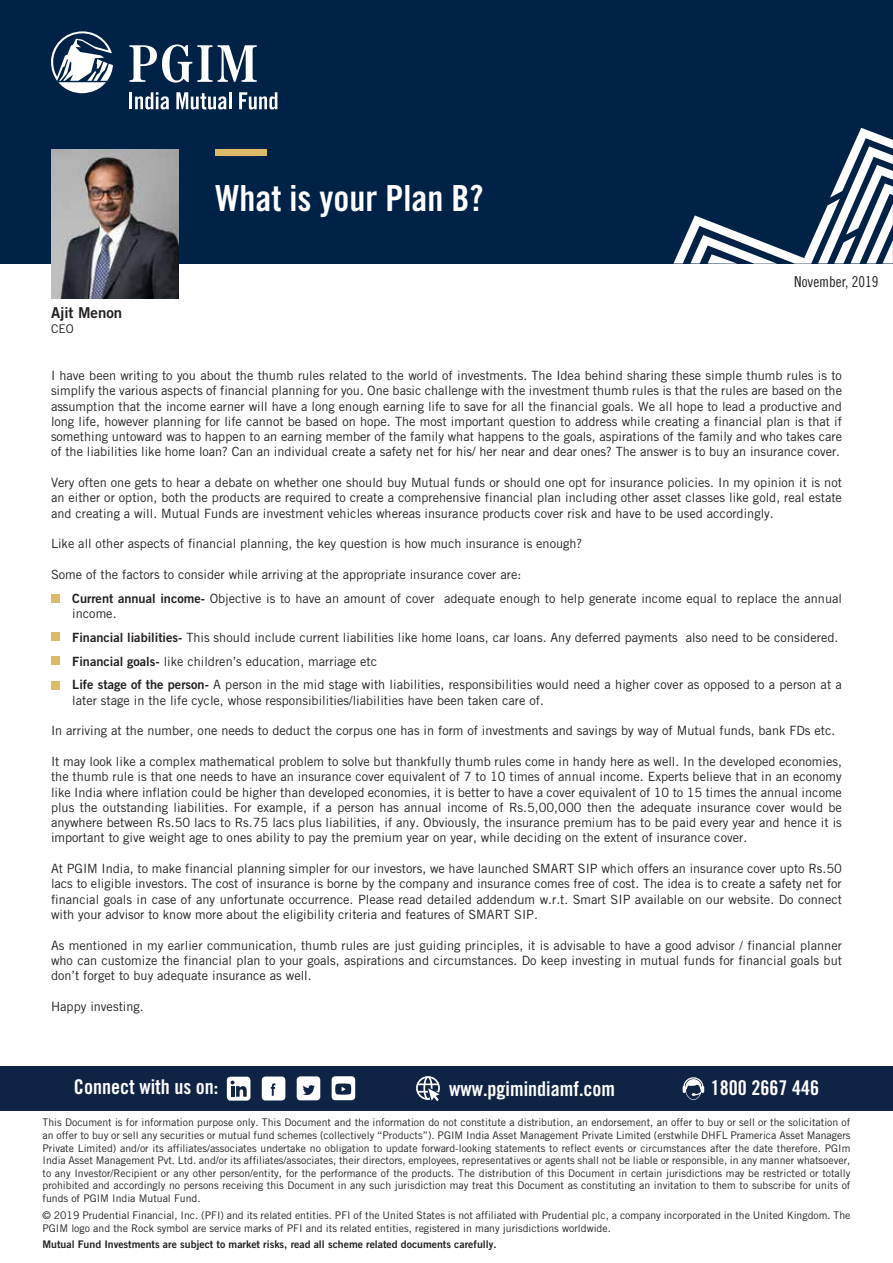
<style>
.page{position:relative;width:893px;height:1263px;background:#fff}
.page>*{position:absolute;margin:0;border:0;box-sizing:border-box;transform-origin:0 0}
.t1{font:700 condensed 36px "Prudential Modern";color:#fff}
.t2{font:700 condensed 20.4px "Prudential Modern";color:#fff}
.t3{font:condensed 15px "Prudential Modern";color:#231f20}
.t4{font:700 15px "Prudential Modern";color:#231f20}
.t5{font:500 12.75px/15.3px "Prudential Modern";color:#231f20;text-align:justify}
.t6{font:500 12px "Prudential Modern";color:#231f20}
.t7{font:500 10.5px/12.6px "Prudential Modern";color:#231f20;text-align:justify}
.t8{font:700 10.5px "Prudential Modern";color:#231f20}
.s1{font-weight:700}
</style>
<div class="page">
<div style="left:0;top:0;width:893px;height:264px;background:#002247"></div>
<svg style="left:673px;top:128px;width:220px;height:136px"></svg>
<svg style="left:51px;top:31px;width:62px;height:62px"></svg>
<svg style="left:129px;top:44px;width:128px;height:39px"></svg>
<hr style="left:129px;top:92px;width:3px;height:17px;background:#fff">
<svg style="left:135px;top:92px;width:34px;height:17px"></svg>
<svg style="left:176px;top:92px;width:55px;height:17px"></svg>
<svg style="left:239px;top:92px;width:38px;height:17px"></svg>
<div style="left:216px;top:150px;width:51px;height:6px;background:#ddba68"></div>
<div style="left:0;top:1066px;width:893px;height:45px;background:#0f2445"></div>
<svg style="left:683px;top:1077px;width:21px;height:23px"></svg>
<svg style="left:416px;top:1076px;width:24px;height:25px"></svg>
<div style="left:262px;top:1076px;width:23px;height:24px;background:#fff;border-radius:4px"></div>
<svg style="left:271px;top:1083px;width:5px;height:13px"></svg>
<div style="left:297px;top:1076px;width:23px;height:24px;background:#fff;border-radius:4px"></div>
<svg style="left:303px;top:1085px;width:12px;height:10px"></svg>
<div style="left:332px;top:1076px;width:23px;height:24px;background:#fff;border-radius:4px"></div>
<svg style="left:335px;top:1083px;width:16px;height:12px"></svg>
<div style="left:227px;top:1077px;width:23px;height:23px;background:#fff;border-radius:4px"></div>
<svg style="left:231px;top:1080px;width:16px;height:17px"></svg>
<img style="left:51px;top:150px;width:128px;height:148px">
<div style="left:51px;top:594px;width:9px;height:9px;background:#ddba68"></div>
<div style="left:51px;top:633px;width:9px;height:8px;background:#ddba68"></div>
<div style="left:51px;top:657px;width:9px;height:8px;background:#ddba68"></div>
<div style="left:51px;top:681px;width:9px;height:9px;background:#ddba68"></div>
<p class="t4" style="left:51px;top:304px;width:73px">Ajit Menon</p>
<p class="t6" style="left:51px;top:321px;width:24px">CEO</p>
<h1 class="t1" style="left:216px;top:176px;width:269px">What is your Plan B?</h1>
<p class="t3" style="left:794px;top:272px;width:86px">November, 2019</p>
<p class="t5" style="left:51px;top:368px;width:792px">I have been writing to you about the thumb rules related to the world of investments. The Idea behind sharing these simple thumb rules is to simplify the various aspects of financial planning for you. One basic challenge with the investment thumb rules is that the rules are based on the assumption that the income earner will have a long enough earning life to save for all the financial goals. We all hope to lead a productive and long life, however planning for life cannot be based on hope. The most important question to address while creating a financial plan is that if something untoward was to happen to an earning member of the family what happens to the goals, aspirations of the family and who takes care of the liabilities like home loan? Can an individual create a safety net for his/ her near and dear ones? The answer is to buy an insurance cover.</p>
<p class="t5" style="left:51px;top:475px;width:792px">Very often one gets to hear a debate on whether one should buy Mutual funds or should one opt for insurance policies. In my opinion it is not an either or option, both the products are required to create a comprehensive financial plan including other asset classes like gold, real estate and creating a will. Mutual Funds are investment vehicles whereas insurance products cover risk and have to be used accordingly.</p>
<p class="t5" style="left:51px;top:536px;width:533px">Like all other aspects of financial planning, the key question is how much insurance is enough?</p>
<p class="t5" style="left:72px;top:562px;width:771px;line-height:23.9px;text-indent:-21px">Some of the factors to consider while arriving at the appropriate insurance cover are:<br><span class="s1">Current annual income-</span> Objective is to have an amount of cover adequate enough to help generate income equal to replace the annual</p>
<p class="t5" style="left:72px;top:601px;width:771px;line-height:23.9px;text-align:left">income.<br><span class="s1">Financial liabilities-</span> This should include current liabilities like home loans, car loans. Any deferred payments also need to be considered.<br><span class="s1">Financial goals-</span> like children’s education, marriage etc<br><span class="s1">Life stage of the person-</span> A person in the mid stage with liabilities, responsibilities would need a higher cover as opposed to a person at a</p>
<p class="t5" style="left:72px;top:692px;width:473px">later stage in the life cycle, whose responsibilities/liabilities have been taken care of.</p>
<p class="t5" style="left:51px;top:723px;width:786px">In arriving at the number, one needs to deduct the corpus one has in form of investments and savings by way of Mutual funds, bank FDs etc.</p>
<p class="t5" style="left:51px;top:753px;width:792px">It may look like a complex mathematical problem to solve but thankfully thumb rules come in handy here as well. In the developed economies, the thumb rule is that one needs to have an insurance cover equivalent of 7 to 10 times of annual income. Experts believe that in an economy like India where inflation could be higher than developed economies, it is better to have a cover equivalent of 10 to 15 times the annual income plus the outstanding liabilities. For example, if a person has annual income of Rs.5,00,000 then the adequate insurance cover would be anywhere between Rs.50 lacs to Rs.75 lacs plus liabilities, if any. Obviously, the insurance premium has to be paid every year and hence it is important to give weight age to ones ability to pay the premium year on year, while deciding on the extent of insurance cover.</p>
<p class="t5" style="left:51px;top:861px;width:792px">At PGIM India, to make financial planning simpler for our investors, we have launched SMART SIP which offers an insurance cover upto Rs.50 lacs to eligible investors. The cost of insurance is borne by the company and insurance comes free of cost. The idea is to create a safety net for financial goals in case of any unfortunate occurrence. Please read detailed addendum w.r.t. Smart SIP available on our website. Do connect with your advisor to know more about the eligibility criteria and features of SMART SIP.</p>
<p class="t5" style="left:51px;top:937px;width:792px">As mentioned in my earlier communication, thumb rules are just guiding principles, it is advisable to have a good advisor / financial planner who can customize the financial plan to your goals, aspirations and circumstances. Do keep investing in mutual funds for financial goals but don’t forget to buy adequate insurance as well.</p>
<p class="t5" style="left:51px;top:998px;width:94px">Happy investing.</p>
<h2 class="t2" style="left:74px;top:1074px;width:146px">Connect with us on:</h2>
<h2 class="t2" style="left:449px;top:1076px;width:167px">www.pgimindiamf.com</h2>
<h2 class="t2" style="left:711px;top:1076px;width:110px">1800 2667 446</h2>
<p class="t7" style="left:43px;top:1116px;width:809px">This Document is for information purpose only. This Document and the information do not constitute a distribution, an endorsement, an offer to buy or sell or the solicitation of an offer to buy or sell any securities or mutual fund schemes (collectively “Products”). PGIM India Asset Management Private Limited (erstwhile DHFL Pramerica Asset Managers Private Limited) and/or its affiliates/associates undertake no obligation to update forward-looking statements to reflect events or circumstances after the date therefore. PGIm India Asset Management Pvt. Ltd. and/or its affiliates/associates, their directors, employees, representatives or agents shall not be liable or responsible, in any manner whatsoever, to any Investor/Recipient or any other person/entity, for the performance of the products. The distribution of this Document in certain jurisdictions may be restricted or totally prohibited and accordingly no persons receiving this Document in any such jurisdiction may treat this Document as constituting an invitation to them to subscribe for units of funds of PGIM India Mutual Fund.</p>
<p class="t7" style="left:43px;top:1209px;width:809px">© 2019 Prudential Financial, Inc. (PFI) and its related entities. PFI of the United States is not affiliated with Prudential plc, a company incorporated in the United Kingdom. The<br>PGIM logo and the Rock symbol are service marks of PFI and its related entities, registered in many jurisdictions worldwide.</p>
<p class="t8" style="left:43px;top:1238px;width:456px">Mutual Fund Investments are subject to market risks, read all scheme related documents carefully.</p>
</div>
